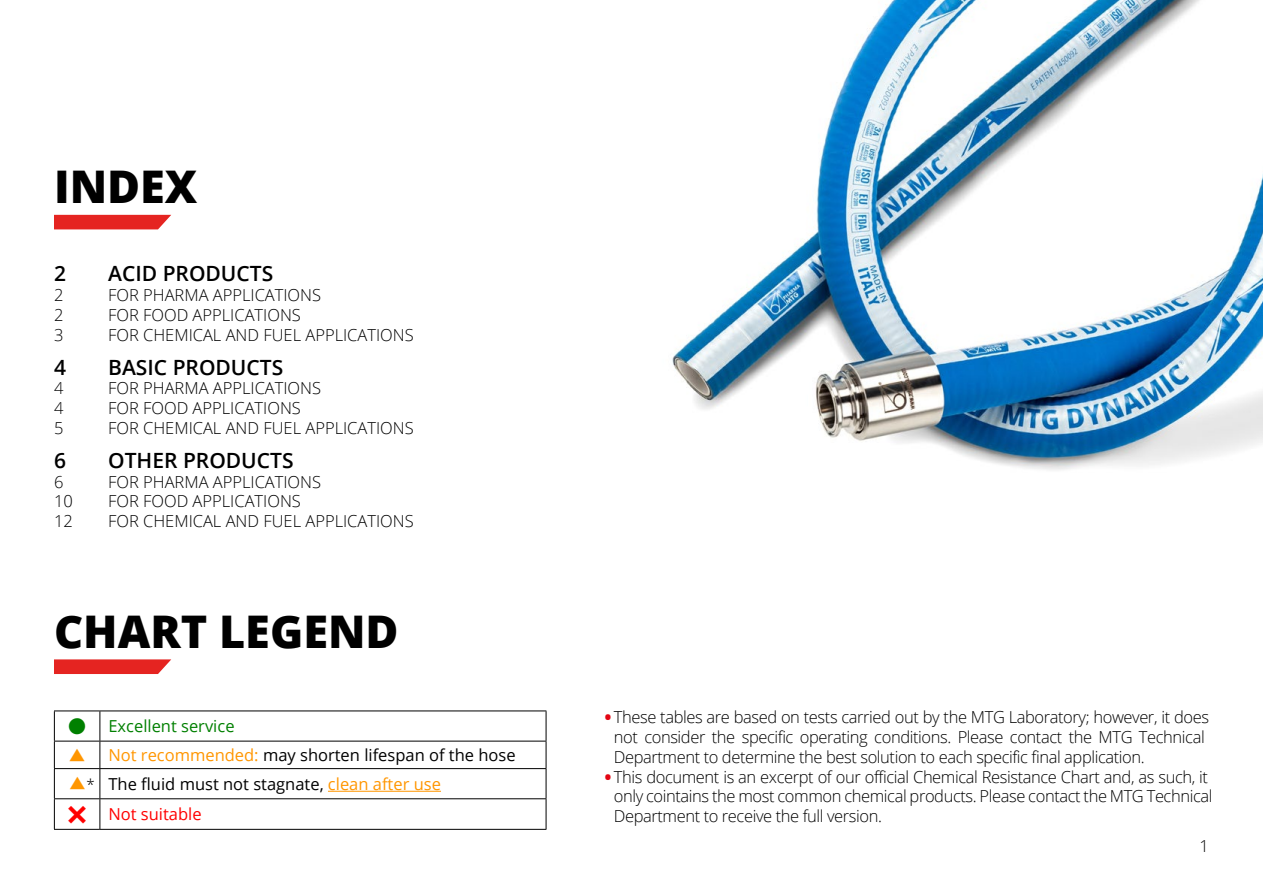
<style>
.page{position:relative;width:1263px;height:893px;background:#fff}
.page>*{position:absolute;margin:0;border:0;box-sizing:border-box;transform-origin:0 0}
.t1{font:800 45px "Open Sans";color:#000}
.t2{font:600 21px "Open Sans";color:#000}
.t3{font:300 16.5px/19.8px "Open Sans";letter-spacing:-.025em;color:#000}
.t4{font:300 16.5px "Open Sans";color:#000}
.t5{font:16.5px/28.8px "Open Sans";color:#000}
.t6{font:16.5px "Open Sans";color:#008000}
.t7{font:16.5px "Open Sans";color:#f00}
.s1{font-family:"Adobe Ming Std";font-weight:300;font-size:18px}
.s2{font-family:"Adobe Ming Std";font-weight:300;font-size:18px;color:#ff9600}
.s3{color:#ff9600}
.s4{font-family:"Adobe Ming Std";font-weight:300;font-size:18px;color:#fff}
.s5{font-weight:300;font-size:15px}
.s6{font-weight:800;color:#e30613}
</style>
<div class="page">
<img style="left:672px;top:0;width:591px;height:470px">
<svg style="left:54px;top:659px;width:117px;height:15px;background:#e73532"></svg>
<hr style="left:54px;top:711px;width:46px;height:1px;background:#000">
<hr style="left:54px;top:711px;width:1px;height:30px;background:#000">
<hr style="left:100px;top:711px;width:446px;height:1px;background:#000">
<hr style="left:100px;top:711px;width:1px;height:30px;background:#000">
<hr style="left:546px;top:711px;width:1px;height:30px;background:#000">
<hr style="left:54px;top:741px;width:46px;height:1px;background:#000">
<hr style="left:100px;top:741px;width:446px;height:1px;background:#000">
<hr style="left:100px;top:768px;width:446px;height:1px;background:#000">
<svg style="left:546px;top:741px;width:1px;height:57px"></svg>
<hr style="left:54px;top:799px;width:1px;height:30px;background:#000">
<hr style="left:100px;top:798px;width:446px;height:1px;background:#000">
<hr style="left:100px;top:799px;width:1px;height:30px;background:#000">
<hr style="left:546px;top:799px;width:1px;height:30px;background:#000">
<hr style="left:54px;top:829px;width:46px;height:1px;background:#000">
<hr style="left:100px;top:829px;width:446px;height:1px;background:#000">
<hr style="left:54px;top:768px;width:46px;height:1px;background:#000">
<svg style="left:54px;top:741px;width:1px;height:57px"></svg>
<svg style="left:100px;top:741px;width:1px;height:57px"></svg>
<hr style="left:54px;top:798px;width:46px;height:1px;background:#000">
<hr style="left:328px;top:791px;width:113px;height:1px;background:#ff9600">
<div style="left:54px;top:215px;width:117px;height:14px;background:#e52421"></div>
<h1 class="t1" style="left:54px;top:153px;width:145px">INDEX</h1>
<p class="t2" style="left:54px;top:259px;width:13px">2</p>
<p class="t2" style="left:108px;top:259px;width:167px">ACID PRODUCTS</p>
<p class="t3" style="left:54px;top:285px;width:11px">2</p>
<p class="t4" style="left:108px;top:284px;width:214px">FOR PHARMA APPLICATIONS</p>
<p class="t3" style="left:54px;top:305px;width:11px">2</p>
<p class="t4" style="left:108px;top:304px;width:194px">FOR FOOD APPLICATIONS</p>
<p class="t3" style="left:54px;top:325px;width:11px">3</p>
<p class="t4" style="left:108px;top:324px;width:307px">FOR CHEMICAL AND FUEL APPLICATIONS</p>
<p class="t2" style="left:54px;top:353px;width:13px">4</p>
<p class="t2" style="left:108px;top:353px;width:177px">BASIC PRODUCTS</p>
<p class="t3" style="left:54px;top:378px;width:11px">4</p>
<p class="t4" style="left:108px;top:377px;width:214px">FOR PHARMA APPLICATIONS</p>
<p class="t3" style="left:54px;top:398px;width:11px">4</p>
<p class="t4" style="left:108px;top:397px;width:194px">FOR FOOD APPLICATIONS</p>
<p class="t3" style="left:54px;top:418px;width:11px">5</p>
<p class="t4" style="left:108px;top:417px;width:307px">FOR CHEMICAL AND FUEL APPLICATIONS</p>
<p class="t2" style="left:54px;top:446px;width:13px">6</p>
<p class="t2" style="left:108px;top:446px;width:187px">OTHER PRODUCTS</p>
<p class="t3" style="left:54px;top:471px;width:11px">6</p>
<p class="t4" style="left:108px;top:470px;width:214px">FOR PHARMA APPLICATIONS</p>
<p class="t3" style="left:54px;top:491px;width:20px">10</p>
<p class="t4" style="left:108px;top:490px;width:194px">FOR FOOD APPLICATIONS</p>
<p class="t3" style="left:54px;top:511px;width:20px">12</p>
<p class="t4" style="left:108px;top:510px;width:307px">FOR CHEMICAL AND FUEL APPLICATIONS</p>
<h1 class="t1" style="left:54px;top:597px;width:346px">CHART LEGEND</h1>
<p class="t6" style="left:68px;top:715px;width:168px"><span class="s1">●</span> Excellent service</p>
<p class="t5" style="left:60px;top:740px;width:458px;text-indent:9px"><span class="s2">▲</span> <span class="s3">Not recommended:</span> may shorten lifespan of the hose <span class="s4">*</span><span class="s2">▲</span><span class="s5">*</span> The fluid must not stagnate, <span class="s3">clean after use</span></p>
<p class="t7" style="left:65px;top:803px;width:138px">✖ Not suitable</p>
<p class="t3" style="left:614px;top:707px;width:597px;text-indent:-9px"><span class="s6">•</span> These tables are based on tests carried out by the MTG Laboratory; however, it does not consider the specific operating conditions. Please contact the MTG Technical<br>Department to determine the best solution to each specific final application.</p>
<p class="t3" style="left:614px;top:766px;width:600px;text-indent:-9px"><span class="s6">•</span> This document is an excerpt of our official Chemical Resistance Chart and, as such, it only cointains the most common chemical products. Please contact the MTG Technical<br>Department to receive the full version.</p>
<p class="t3" style="left:1199px;top:835px;width:11px">1</p>
</div>
